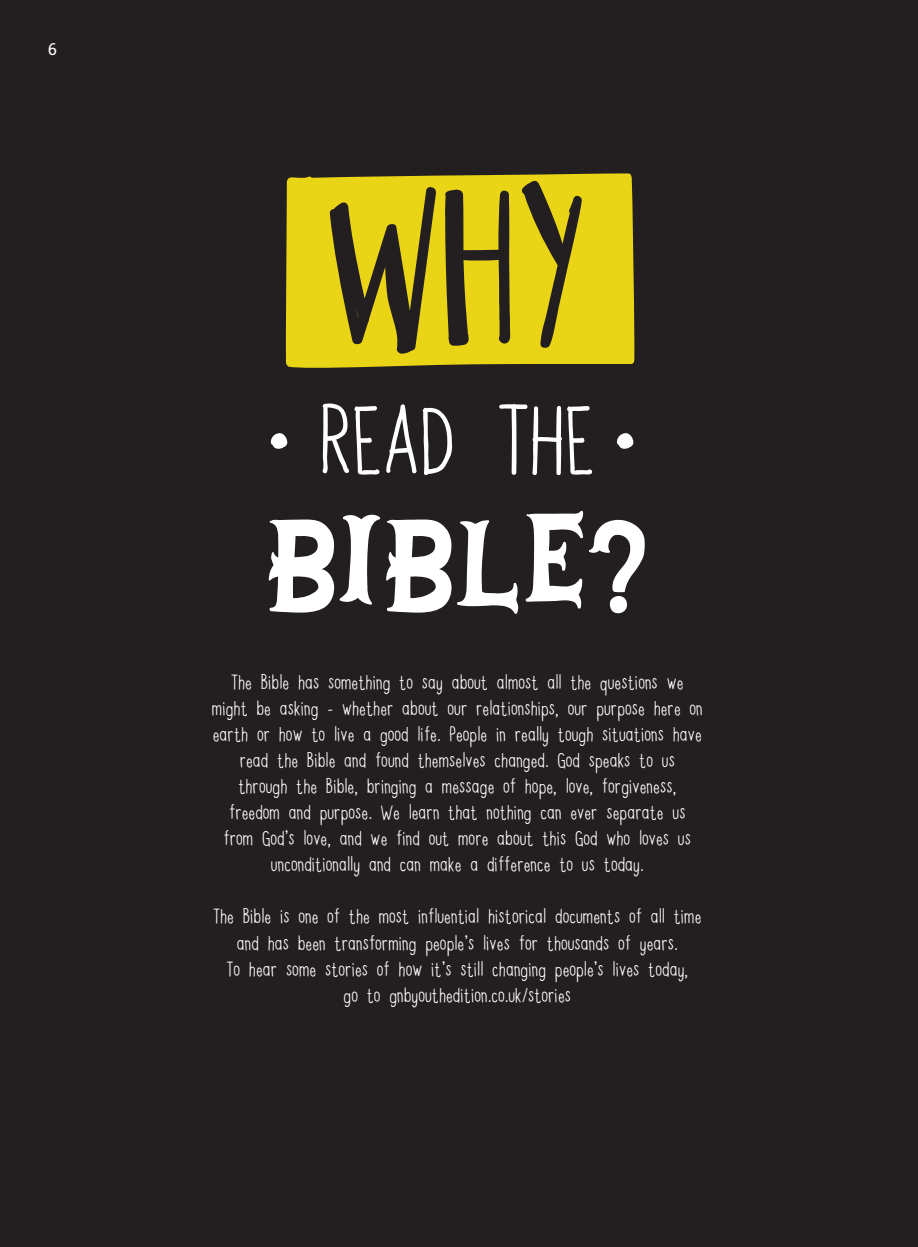
<style>
.page{position:relative;width:918px;height:1247px;background:#fff}
.page>*{position:absolute;margin:0;border:0;box-sizing:border-box;transform-origin:0 0}
.t1{font:212px "Sweet Lollipop";color:#231f20}
.t2{font:160px "Latype Condensed";color:#fff}
.t3{font:126px "Whalerig";color:#fff}
.t4{font:34px/26px "Latype Condensed";color:#fff;text-align:center}
.t5{font:17px "FS Albert";color:#fff}
</style>
<div class="page">
<div style="left:0;top:0;width:917px;height:1246px;background:#231f20"></div>
<div style="left:285px;top:173px;width:350px;height:195px;background:#e9d416"></div>
<svg style="left:270px;top:433px;width:18px;height:16px"></svg>
<svg style="left:616px;top:433px;width:17px;height:16px"></svg>
<p class="t5" style="left:48px;top:38px;width:11px">6</p>
<h1 class="t1" style="left:327px;top:169px;width:262px">WHY</h1>
<h2 class="t2" style="left:319px;top:370px;width:278px">READ THE</h2>
<h3 class="t3" style="left:266px;top:500px;width:383px">BIBLE?</h3>
<p class="t4" style="left:212px;top:668px;width:492px">The Bible has something to say about almost all the questions we might be asking - whether about our relationships, our purpose here on earth or how to live a good life. People in really tough situations have read the Bible and found themselves changed. God speaks to us through the Bible, bringing a message of hope, love, forgiveness, freedom and purpose. We learn that nothing can ever separate us from God's love, and we find out more about this God who loves us unconditionally and can make a difference to us today.</p>
<p class="t4" style="left:213px;top:902px;width:490px">The Bible is one of the most influential historical documents of all time and has been transforming people's lives for thousands of years.<br>To hear some stories of how it's still changing people's lives today,<br>go to gnbyouthedition.co.uk/stories</p>
</div>
